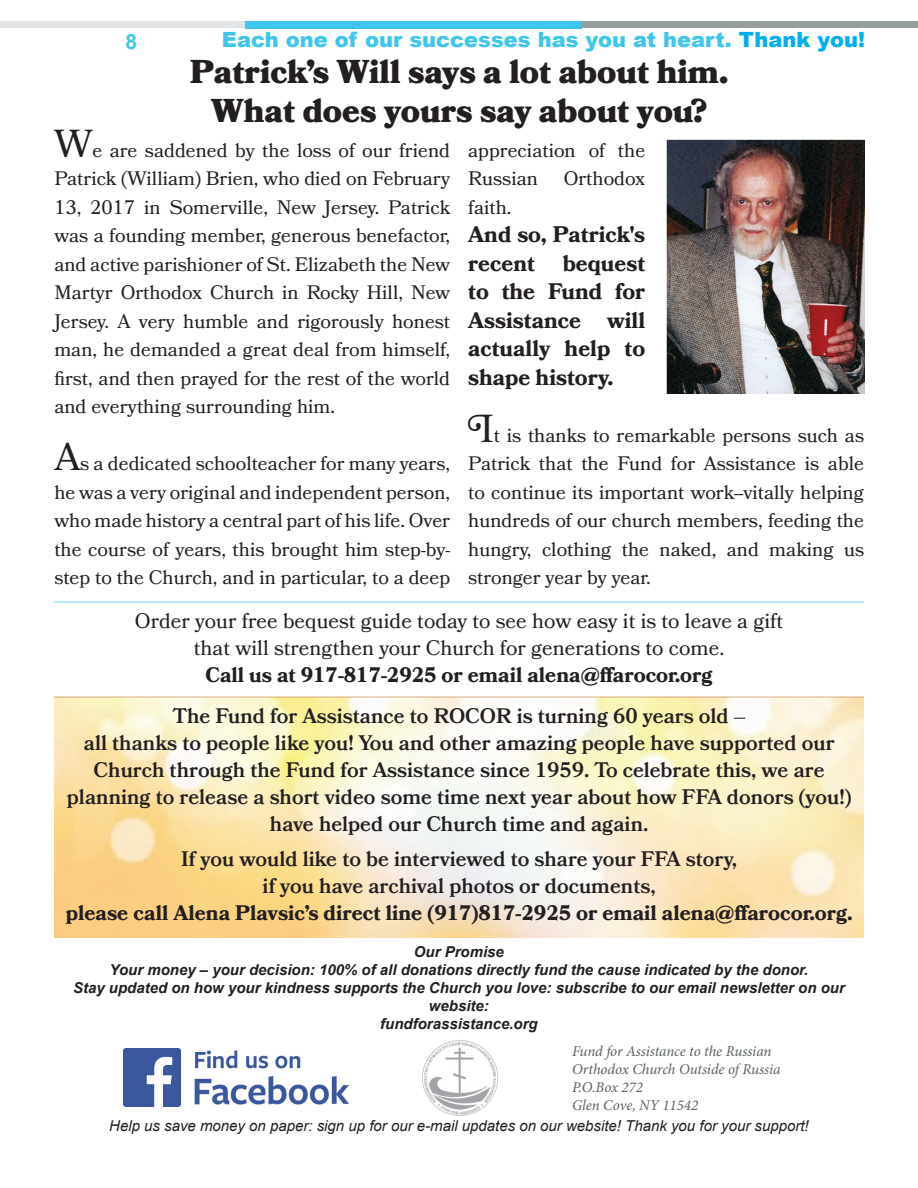
<style>
.page{position:relative;width:918px;height:1188px;background:#fff}
.page>*{position:absolute;margin:0;border:0;box-sizing:border-box;transform-origin:0 0}
.t1{font:900 33px "Bookmania";color:#231f20}
.t2{font:700 22.5px/28.5px "Bookmania";color:#231f20;text-align:justify}
.t3{font:600 21px/27px "Bookmania";color:#231f20;text-align:center}
.t4{font:700 21px "Bookmania";color:#231f20}
.t5{font:21px "Bookmania";color:#231f20}
.t6{font:900 21px "Arial";color:#3fc6ec}
.t7{font:700 21px "Arial";color:#3fc6ec}
.t8{font:19.5px/28.5px "Bookmania";color:#231f20;text-align:justify}
.t9{font:italic 700 15px/18px "Arial";color:#231f20;text-align:center}
.t10{font:italic 15px "Arial";color:#231f20}
.t11{font:italic 15px "Minion Pro";letter-spacing:-.005em;color:#5c6263}
.s1{color:#00aeef}
.s2{font-size:39px}
</style>
<div class="page">
<img style="left:55px;top:698px;width:809px;height:240px">
<img style="left:422px;top:1040px;width:76px;height:76px;border-radius:38px">
<img style="left:123px;top:1049px;width:225px;height:58px">
<img style="left:667px;top:139px;width:197px;height:255px">
<hr style="left:54px;top:601px;width:810px;height:2px;background:#00aeef">
<div style="left:0;top:22px;width:245px;height:6px;background:#e2e3e7"></div>
<div style="left:245px;top:21px;width:337px;height:7px;background:#3fc6ec"></div>
<div style="left:582px;top:22px;width:336px;height:6px;background:#979e9e"></div>
<hr style="left:54px;top:696px;width:810px;height:2px;background:#b86b28">
<p class="t7" style="left:125px;top:28px;width:13px">8</p>
<p class="t6" style="left:222px;top:24px;width:645px">Each one of our successes has you at heart. <span class="s1">Thank you!</span></p>
<p class="t1" style="left:190px;top:52px;width:540px">Patrick’s Will says a lot about him.</p>
<p class="t1" style="left:211px;top:91px;width:497px">What does yours say about you?</p>
<p class="t8" style="left:54px;top:136px;width:397px"><span class="s2">W</span>e are saddened by the loss of our friend Patrick (William) Brien, who died on February 13, 2017 in Somerville, New Jersey. Patrick was a founding member, generous benefactor, and active parishioner of St. Elizabeth the New Martyr Orthodox Church in Rocky Hill, New Jersey. A very humble and rigorously honest man, he demanded a great deal from himself, first, and then prayed for the rest of the world and everything surrounding him.</p>
<p class="t8" style="left:54px;top:449px;width:397px"><span class="s2">A</span>s a dedicated schoolteacher for many years, he was a very original and independent person, who made history a central part of his life. Over the course of years, this brought him step-by&shy;step to the Church, and in particular, to a deep</p>
<p class="t8" style="left:468px;top:136px;width:179px">appreciation of the<br>Russian</p>
<p class="t8" style="left:564px;top:164px;width:83px">Orthodox</p>
<p class="t8" style="left:468px;top:193px;width:45px">faith.</p>
<p class="t2" style="left:468px;top:220px;width:179px">And so, Patrick's recent bequest to the Fund for Assistance will actually help to shape history.</p>
<p class="t8" style="left:468px;top:421px;width:397px"><span class="s2">I</span>t is thanks to remarkable persons such as Patrick that the Fund for Assistance is able to continue its important work--vitally helping hundreds of our church members, feeding the hungry, clothing the naked, and making us stronger year by year.</p>
<p class="t5" style="left:135px;top:608px;width:650px">Order your free bequest guide today to see how easy it is to leave a gift</p>
<p class="t5" style="left:194px;top:635px;width:532px">that will strengthen your Church for generations to come.</p>
<p class="t4" style="left:205px;top:662px;width:509px">Call us at 917-817-2925 or email alena@ffarocor.org</p>
<p class="t3" style="left:173px;top:702px;width:574px">The Fund for Assistance to ROCOR is turning 60 years old –</p>
<p class="t3" style="left:67px;top:729px;width:786px">all thanks to people like you! You and other amazing people have supported our Church through the Fund for Assistance since 1959. To celebrate this, we are planning to release a short video some time next year about how FFA donors (you!) have helped our Church time and again.</p>
<p class="t3" style="left:181px;top:846px;width:557px">If you would like to be interviewed to share your FFA story,</p>
<p class="t3" style="left:263px;top:873px;width:395px">if you have archival photos or documents,</p>
<p class="t4" style="left:66px;top:901px;width:788px">please call Alena Plavsic’s direct line (917)817-2925 or email alena@ffarocor.org.</p>
<p class="t9" style="left:414px;top:943px;width:92px">Our Promise</p>
<p class="t9" style="left:110px;top:961px;width:700px">Your money – your decision: 100% of all donations directly fund the cause indicated by the donor.</p>
<p class="t9" style="left:73px;top:979px;width:773px">Stay updated on how your kindness supports the Church you love: subscribe to our email newsletter on our website:</p>
<p class="t9" style="left:380px;top:1015px;width:159px">fundforassistance.org</p>
<p class="t11" style="left:572px;top:1041px;width:201px">Fund for Assistance to the Russian</p>
<p class="t11" style="left:572px;top:1059px;width:210px">Orthodox Church Outside of Russia</p>
<p class="t11" style="left:572px;top:1077px;width:73px">P.O.Box 272</p>
<p class="t11" style="left:572px;top:1095px;width:128px">Glen Cove, NY 11542</p>
<p class="t10" style="left:109px;top:1116px;width:701px">Help us save money on paper: sign up for our e-mail updates on our website! Thank you for your support!</p>
</div>
